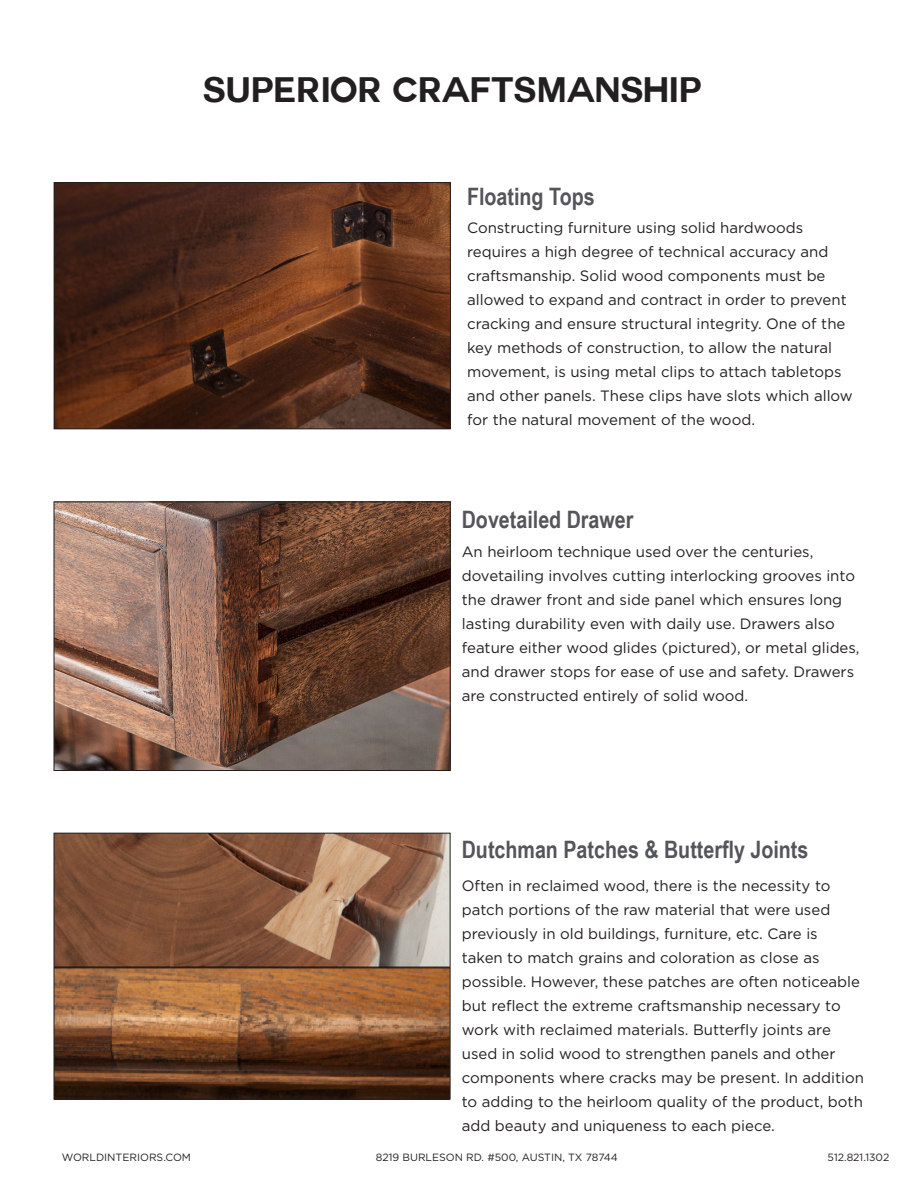
<style>
.page{position:relative;width:918px;height:1188px;background:#fff}
.page>*{position:absolute;margin:0;border:0;box-sizing:border-box;transform-origin:0 0}
.t1{font:700 34.5px "COUTURE";color:#231f20}
.t2{font:700 24px "Arial Narrow";color:#54555a}
.t3{font:15px/24px "Gotham";color:#231f20}
.t4{font:10.5px "Gotham";color:#231f20}
</style>
<div class="page">
<img style="left:56px;top:185px;width:392px;height:242px">
<div style="left:54px;top:183px;width:396px;height:246px;border:1px solid #231f20"></div>
<img style="left:56px;top:835px;width:392px;height:262px">
<div style="left:54px;top:833px;width:396px;height:266px;border:1px solid #231f20"></div>
<img style="left:56px;top:504px;width:392px;height:265px">
<div style="left:54px;top:502px;width:396px;height:269px;border:1px solid #231f20"></div>
<p class="t1" style="left:203px;top:74px;width:500px">SUPERIOR CRAFTSMANSHIP</p>
<p class="t2" style="left:467px;top:179px;width:129px">Floating Tops</p>
<p class="t3" style="left:467px;top:215px;width:387px">Constructing furniture using solid hardwoods requires a high degree of technical accuracy and craftsmanship. Solid wood components must be allowed to expand and contract in order to prevent cracking and ensure structural integrity. One of the key methods of construction, to allow the natural movement, is using metal clips to attach tabletops and other panels. These clips have slots which allow for the natural movement of the wood.</p>
<p class="t2" style="left:462px;top:502px;width:173px">Dovetailed Drawer</p>
<p class="t3" style="left:462px;top:539px;width:399px">An heirloom technique used over the centuries, dovetailing involves cutting interlocking grooves into the drawer front and side panel which ensures long lasting durability even with daily use. Drawers also feature either wood glides (pictured), or metal glides, and drawer stops for ease of use and safety. Drawers are constructed entirely of solid wood.</p>
<p class="t2" style="left:462px;top:831px;width:348px">Dutchman Patches &amp; Butterfly Joints</p>
<p class="t3" style="left:462px;top:873px;width:404px">Often in reclaimed wood, there is the necessity to patch portions of the raw material that were used previously in old buildings, furniture, etc. Care is<br>taken to match grains and coloration as close as possible. However, these patches are often noticeable but reflect the extreme craftsmanship necessary to work with reclaimed materials. Butterfly joints are used in solid wood to strengthen panels and other components where cracks may be present. In addition to adding to the heirloom quality of the product, both add beauty and uniqueness to each piece.</p>
<p class="t4" style="left:62px;top:1151px;width:131px">WORLDINTERIORS.COM</p>
<p class="t4" style="left:376px;top:1151px;width:243px">8219 BURLESON RD. #500, AUSTIN, TX 78744</p>
<p class="t4" style="left:828px;top:1151px;width:63px">512.821.1302</p>
</div>
